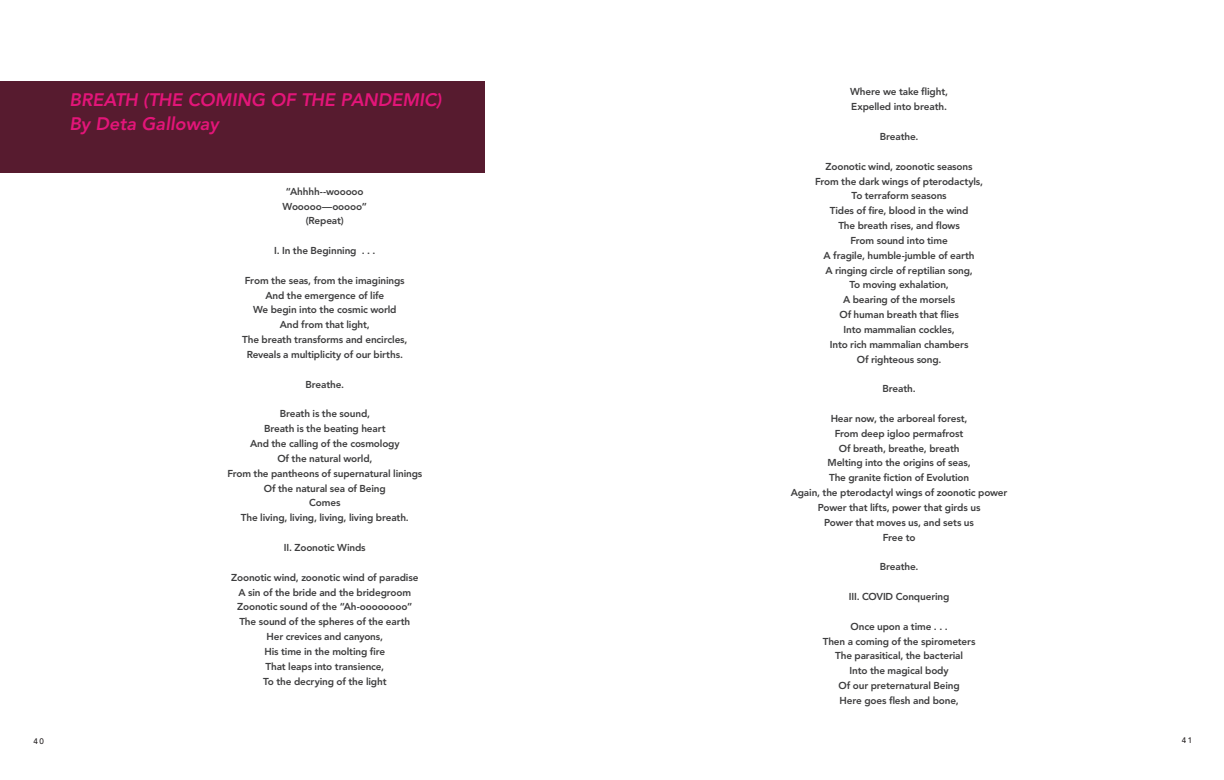
<style>
.page{position:relative;width:1224px;height:780px;background:#fff}
.page>*{position:absolute;margin:0;border:0;box-sizing:border-box;transform-origin:0 0}
.Body___Circle_1{font:italic 800 18px "Avenir LT Std";color:#e31579}
.Body_Text{font:800 10px "Avenir LT Std";letter-spacing:-.015em;color:#3e3e3f}
.t1{font:500 8px "Avenir LT Std";color:#231f20}
</style>
<div class="page">
<div style="left:0;top:82px;width:484px;height:91px;background:#571b2f"></div>
<p class="Body___Circle_1" style="left:70px;top:89px;width:374px">BREATH (THE COMING OF THE PANDEMIC)</p>
<p class="Body___Circle_1" style="left:70px;top:113px;width:151px">By Deta Galloway</p>
<p class="Body_Text" style="left:286px;top:185px;width:79px">“Ahhhh--wooooo</p>
<p class="Body_Text" style="left:283px;top:200px;width:86px">Wooooo—ooooo”</p>
<p class="Body_Text" style="left:306px;top:215px;width:39px">(Repeat)</p>
<p class="Body_Text" style="left:274px;top:245px;width:103px">I. In the Beginning . . .</p>
<p class="Body_Text" style="left:245px;top:274px;width:161px">From the seas, from the imaginings</p>
<p class="Body_Text" style="left:265px;top:289px;width:120px">And the emergence of life</p>
<p class="Body_Text" style="left:253px;top:304px;width:145px">We begin into the cosmic world</p>
<p class="Body_Text" style="left:280px;top:319px;width:92px">And from that light,</p>
<p class="Body_Text" style="left:242px;top:334px;width:167px">The breath transforms and encircles,</p>
<p class="Body_Text" style="left:247px;top:348px;width:158px">Reveals a multiplicity of our births.</p>
<p class="Body_Text" style="left:306px;top:378px;width:40px">Breathe.</p>
<p class="Body_Text" style="left:280px;top:408px;width:92px">Breath is the sound,</p>
<p class="Body_Text" style="left:264px;top:423px;width:123px">Breath is the beating heart</p>
<p class="Body_Text" style="left:250px;top:437px;width:151px">And the calling of the cosmology</p>
<p class="Body_Text" style="left:277px;top:452px;width:97px">Of the natural world,</p>
<p class="Body_Text" style="left:227px;top:467px;width:197px">From the pantheons of supernatural linings</p>
<p class="Body_Text" style="left:264px;top:482px;width:124px">Of the natural sea of Being</p>
<p class="Body_Text" style="left:309px;top:497px;width:33px">Comes</p>
<p class="Body_Text" style="left:241px;top:512px;width:169px">The living, living, living, living breath.</p>
<p class="Body_Text" style="left:284px;top:541px;width:83px">II. Zoonotic Winds</p>
<p class="Body_Text" style="left:231px;top:571px;width:189px">Zoonotic wind, zoonotic wind of paradise</p>
<p class="Body_Text" style="left:238px;top:586px;width:174px">A sin of the bride and the bridegroom</p>
<p class="Body_Text" style="left:237px;top:601px;width:177px">Zoonotic sound of the “Ah-oooooooo”</p>
<p class="Body_Text" style="left:239px;top:615px;width:173px">The sound of the spheres of the earth</p>
<p class="Body_Text" style="left:266px;top:630px;width:118px">Her crevices and canyons,</p>
<p class="Body_Text" style="left:264px;top:645px;width:122px">His time in the molting fire</p>
<p class="Body_Text" style="left:265px;top:660px;width:120px">That leaps into transience,</p>
<p class="Body_Text" style="left:263px;top:675px;width:125px">To the decrying of the light</p>
<p class="Body_Text" style="left:850px;top:86px;width:99px">Where we take flight,</p>
<p class="Body_Text" style="left:851px;top:101px;width:97px">Expelled into breath.</p>
<p class="Body_Text" style="left:880px;top:131px;width:40px">Breathe.</p>
<p class="Body_Text" style="left:826px;top:160px;width:149px">Zoonotic wind, zoonotic seasons</p>
<p class="Body_Text" style="left:815px;top:175px;width:170px">From the dark wings of pterodactyls,</p>
<p class="Body_Text" style="left:852px;top:190px;width:97px">To terraform seasons</p>
<p class="Body_Text" style="left:830px;top:205px;width:140px">Tides of fire, blood in the wind</p>
<p class="Body_Text" style="left:838px;top:219px;width:123px">The breath rises, and flows</p>
<p class="Body_Text" style="left:851px;top:234px;width:99px">From sound into time</p>
<p class="Body_Text" style="left:824px;top:249px;width:153px">A fragile, humble-jumble of earth</p>
<p class="Body_Text" style="left:825px;top:264px;width:149px">A ringing circle of reptilian song,</p>
<p class="Body_Text" style="left:849px;top:279px;width:101px">To moving exhalation,</p>
<p class="Body_Text" style="left:843px;top:294px;width:113px">A bearing of the morsels</p>
<p class="Body_Text" style="left:839px;top:308px;width:121px">Of human breath that flies</p>
<p class="Body_Text" style="left:844px;top:323px;width:113px">Into mammalian cockles,</p>
<p class="Body_Text" style="left:830px;top:338px;width:140px">Into rich mammalian chambers</p>
<p class="Body_Text" style="left:857px;top:353px;width:86px">Of righteous song.</p>
<p class="Body_Text" style="left:883px;top:383px;width:35px">Breath.</p>
<p class="Body_Text" style="left:831px;top:412px;width:138px">Hear now, the arboreal forest,</p>
<p class="Body_Text" style="left:835px;top:427px;width:130px">From deep igloo permafrost</p>
<p class="Body_Text" style="left:839px;top:442px;width:122px">Of breath, breathe, breath</p>
<p class="Body_Text" style="left:828px;top:457px;width:145px">Melting into the origins of seas,</p>
<p class="Body_Text" style="left:829px;top:472px;width:142px">The granite fiction of Evolution</p>
<p class="Body_Text" style="left:791px;top:486px;width:218px">Again, the pterodactyl wings of zoonotic power</p>
<p class="Body_Text" style="left:818px;top:501px;width:164px">Power that lifts, power that girds us</p>
<p class="Body_Text" style="left:824px;top:516px;width:151px">Power that moves us, and sets us</p>
<p class="Body_Text" style="left:883px;top:531px;width:34px">Free to</p>
<p class="Body_Text" style="left:880px;top:561px;width:40px">Breathe.</p>
<p class="Body_Text" style="left:849px;top:590px;width:102px">III. COVID Conquering</p>
<p class="Body_Text" style="left:851px;top:620px;width:99px">Once upon a time . . .</p>
<p class="Body_Text" style="left:823px;top:635px;width:154px">Then a coming of the spirometers</p>
<p class="Body_Text" style="left:835px;top:650px;width:129px">The parasitical, the bacterial</p>
<p class="Body_Text" style="left:850px;top:664px;width:101px">Into the magical body</p>
<p class="Body_Text" style="left:839px;top:679px;width:123px">Of our preternatural Being</p>
<p class="Body_Text" style="left:840px;top:694px;width:121px">Here goes flesh and bone,</p>
<p class="t1" style="left:33px;top:736px;width:12px">40</p>
<p class="t1" style="left:1182px;top:735px;width:12px">41</p>
</div>
